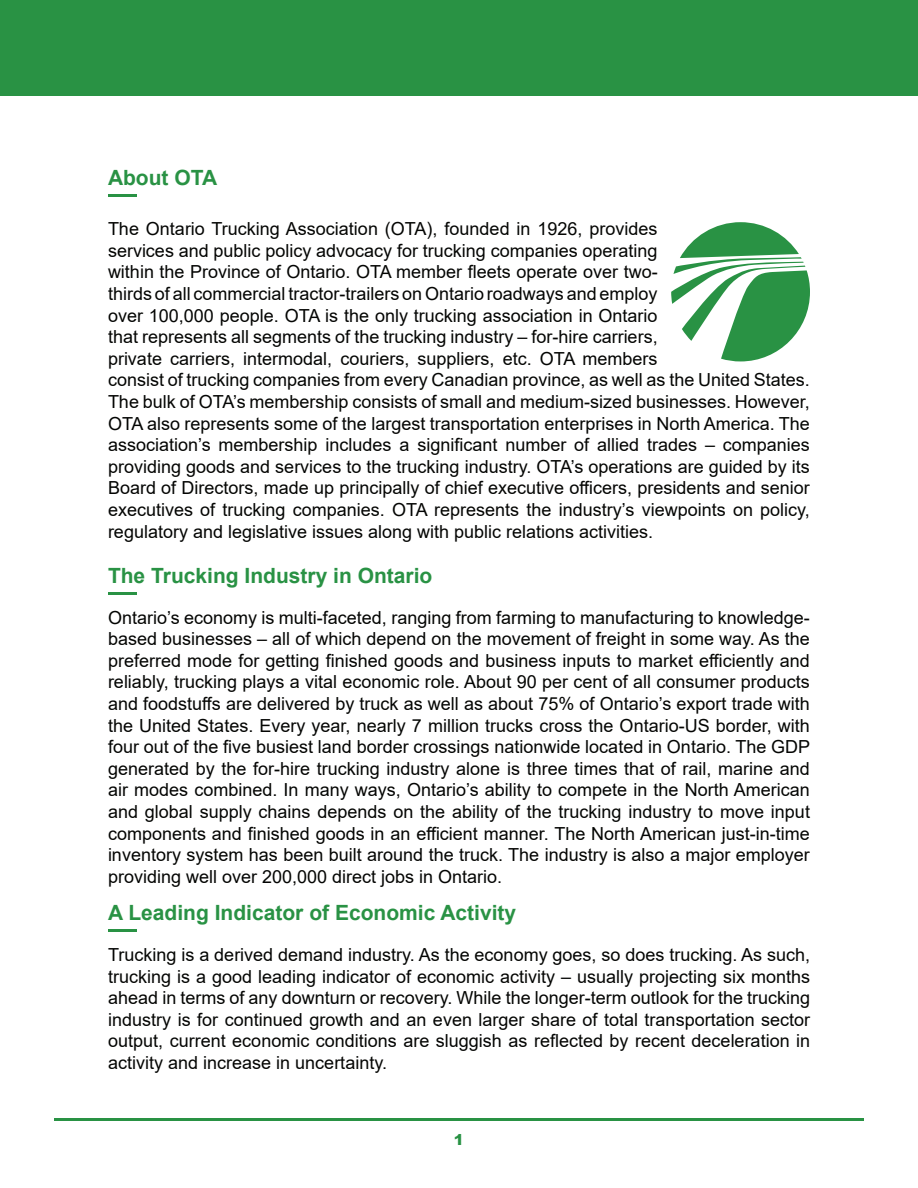
<style>
.page{position:relative;width:918px;height:1188px;background:#fff}
.page>*{position:absolute;margin:0;border:0;box-sizing:border-box;transform-origin:0 0}
.t1{font:700 21px "Arial";color:#299244}
.t2{font:18px/21.6px "Arial";color:#040503;text-align:justify}
.t3{font:900 15px "Arial";color:#299244}
</style>
<div class="page">
<div style="left:0;top:0;width:918px;height:95px;background:#299244"></div>
<hr style="left:54px;top:1118px;width:810px;height:3px;background:#299244">
<hr style="left:108px;top:194px;width:29px;height:3px;background:#299244">
<svg style="left:671px;top:222px;width:139px;height:139px"></svg>
<hr style="left:108px;top:592px;width:29px;height:3px;background:#299244">
<hr style="left:108px;top:929px;width:29px;height:3px;background:#299244">
<p class="t1" style="left:108px;top:163px;width:111px">About OTA</p>
<p class="t2" style="left:108px;top:218px;width:703px;text-align:left">The Ontario Trucking Association (OTA), founded in 1926, provides<br>services and public policy advocacy for trucking companies operating<br>within the Province of Ontario. OTA member fleets operate over two-<br>thirds of all commercial tractor-trailers on Ontario roadways and employ<br>over 100,000 people. OTA is the only trucking association in Ontario<br>that represents all segments of the trucking industry – for-hire carriers,<br>private carriers, intermodal, couriers, suppliers, etc. OTA members<br>consist of trucking companies from every Canadian province, as well as the United States.<br>The bulk of OTA’s membership consists of small and medium-sized businesses. However, OTA also represents some of the largest transportation enterprises in North America. The association’s membership includes a significant number of allied trades – companies providing goods and services to the trucking industry. OTA’s operations are guided by its Board of Directors, made up principally of chief executive officers, presidents and senior executives of trucking companies. OTA represents the industry’s viewpoints on policy, regulatory and legislative issues along with public relations activities.</p>
<p class="t1" style="left:108px;top:561px;width:326px">The Trucking Industry in Ontario</p>
<p class="t2" style="left:108px;top:606px;width:704px">Ontario’s economy is multi-faceted, ranging from farming to manufacturing to knowledge&shy;based businesses – all of which depend on the movement of freight in some way. As the preferred mode for getting finished goods and business inputs to market efficiently and reliably, trucking plays a vital economic role. About 90 per cent of all consumer products and foodstuffs are delivered by truck as well as about 75% of Ontario’s export trade with the United States. Every year, nearly 7 million trucks cross the Ontario-US border, with four out of the five busiest land border crossings nationwide located in Ontario. The GDP generated by the for-hire trucking industry alone is three times that of rail, marine and air modes combined. In many ways, Ontario’s ability to compete in the North American and global supply chains depends on the ability of the trucking industry to move input components and finished goods in an efficient manner. The North American just-in-time inventory system has been built around the truck. The industry is also a major employer providing well over 200,000 direct jobs in Ontario.</p>
<p class="t1" style="left:108px;top:898px;width:409px">A Leading Indicator of Economic Activity</p>
<p class="t2" style="left:108px;top:944px;width:704px">Trucking is a derived demand industry. As the economy goes, so does trucking. As such, trucking is a good leading indicator of economic activity – usually projecting six months ahead in terms of any downturn or recovery. While the longer-term outlook for the trucking industry is for continued growth and an even larger share of total transportation sector output, current economic conditions are sluggish as reflected by recent deceleration in activity and increase in uncertainty.</p>
<p class="t3" style="left:454px;top:1128px;width:12px">1</p>
</div>
